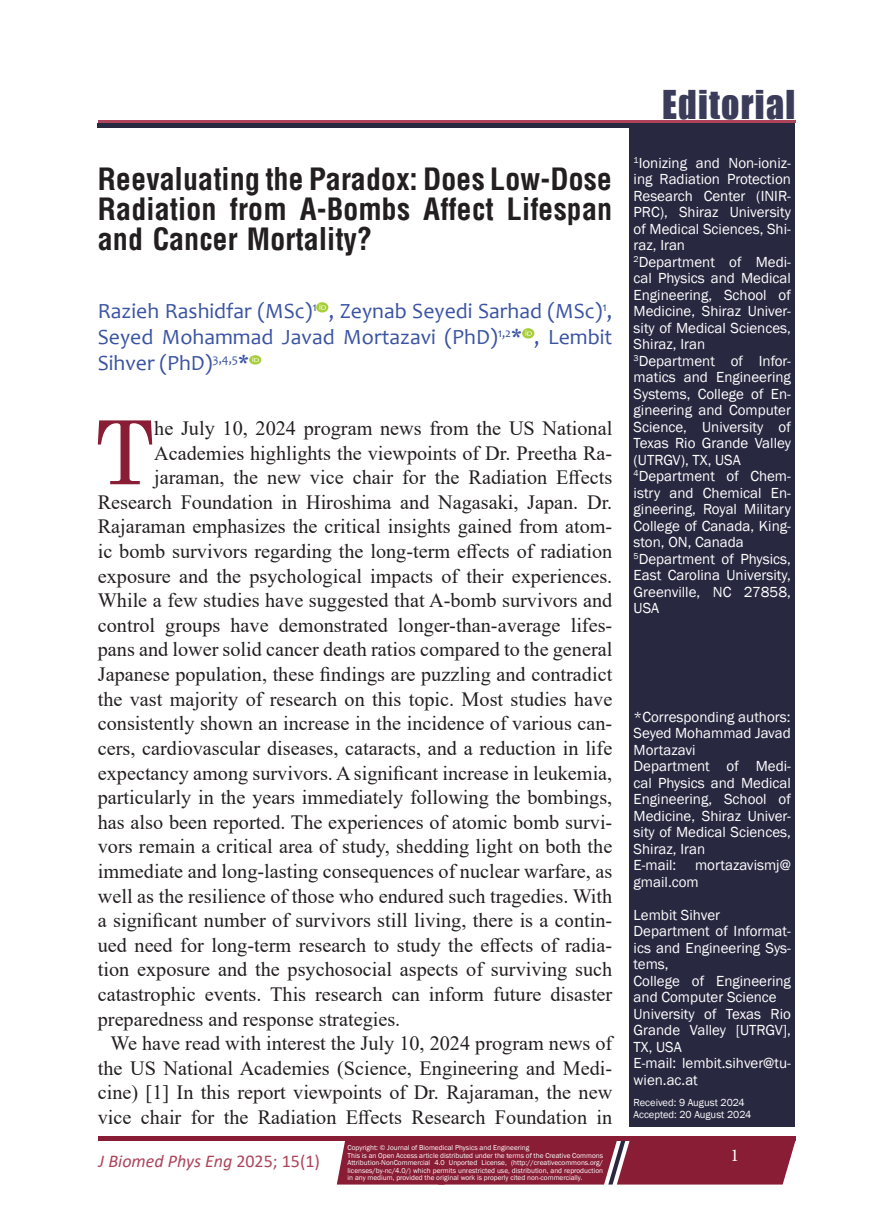
<style>
.page{position:relative;width:893px;height:1212px;background:#fff}
.page>*{position:absolute;margin:0;border:0;box-sizing:border-box;transform-origin:0 0}
.First_Paragraph{font:88.35px "Century Schoolbook";color:#881d35}
.Type_of_Article{font:40.5px "Billboard";letter-spacing:.03em;color:#3a3c5a}
.t1{font:700 30px/30px "Arena Condensed";color:#231f20;text-align:justify}
.AUTHOR{font:21.75px/26.1px "Candara";color:#3a53a3;text-align:justify}
.First_Paragraph-2{font:20.25px/24.6px "Times New Roman";color:#231f20;text-align:justify}
.t2{font:italic 18px "Calibri";color:#ad445b}
.t3{font:18px "Minion Pro";color:#fff}
.Affiliation{font:15px/16.5px "Franklin Gothic";color:#fff;text-align:justify}
.Affiliation-2{font:10.5px "Franklin Gothic";color:#fff}
.Affiliation-3{font:7.2px/7.5px "Franklin Gothic";color:#fff;text-align:justify}
.s1{font-style:normal}
</style>
<div class="page">
<div style="left:98px;top:1136px;width:697px;height:5px;background:#881d35"></div>
<hr style="left:98px;top:120px;width:698px;height:2px;background:#ad445b">
<div style="left:629px;top:126px;width:166px;height:1001px;background:#292841"></div>
<div style="left:98px;top:123px;width:697px;height:5px;background:#292841"></div>
<svg style="left:317px;top:303px;width:12px;height:9px"></svg>
<svg style="left:522px;top:329px;width:12px;height:9px"></svg>
<svg style="left:249px;top:355px;width:12px;height:9px"></svg>
<div style="left:337px;top:1141px;width:458px;height:43px;background:#881d35"></div>
<p class="t1" style="left:98px;top:163px;width:516px">Reevaluating the Paradox: Does Low-Dose Radiation from A-Bombs Affect Lifespan and Cancer Mortality?</p>
<p class="AUTHOR" style="left:98px;top:298px;width:516px">Razieh Rashidfar (MSc)<sup>1</sup> , Zeynab Seyedi Sarhad (MSc)<sup>1</sup>, Seyed Mohammad Javad Mortazavi (PhD)<sup>1,2</sup>* , Lembit Sihver (PhD)<sup>3,4,5</sup>*</p>
<p class="First_Paragraph" style="left:95px;top:378px;width:60px">T</p>
<p class="First_Paragraph-2" style="left:154px;top:415px;width:460px">he July 10, 2024 program news from the US National</p>
<p class="First_Paragraph-2" style="left:154px;top:440px;width:460px">Academies highlights the viewpoints of Dr. Preetha Ra-</p>
<p class="First_Paragraph-2" style="left:154px;top:464px;width:460px">jaraman, the new vice chair for the Radiation Effects</p>
<p class="First_Paragraph-2" style="left:98px;top:489px;width:516px">Research Foundation in Hiroshima and Nagasaki, Japan. Dr.</p>
<p class="First_Paragraph-2" style="left:98px;top:514px;width:516px">Rajaraman emphasizes the critical insights gained from atom-</p>
<p class="First_Paragraph-2" style="left:98px;top:538px;width:516px">ic bomb survivors regarding the long-term effects of radiation</p>
<p class="First_Paragraph-2" style="left:98px;top:563px;width:516px">exposure and the psychological impacts of their experiences.</p>
<p class="First_Paragraph-2" style="left:98px;top:587px;width:516px">While a few studies have suggested that A-bomb survivors and</p>
<p class="First_Paragraph-2" style="left:98px;top:612px;width:516px">control groups have demonstrated longer-than-average lifes-</p>
<p class="First_Paragraph-2" style="left:98px;top:637px;width:516px">pans and lower solid cancer death ratios compared to the general</p>
<p class="First_Paragraph-2" style="left:98px;top:661px;width:516px">Japanese population, these findings are puzzling and contradict</p>
<p class="First_Paragraph-2" style="left:98px;top:686px;width:516px">the vast majority of research on this topic. Most studies have</p>
<p class="First_Paragraph-2" style="left:98px;top:710px;width:516px">consistently shown an increase in the incidence of various can-</p>
<p class="First_Paragraph-2" style="left:98px;top:735px;width:516px">cers, cardiovascular diseases, cataracts, and a reduction in life</p>
<p class="First_Paragraph-2" style="left:98px;top:760px;width:516px">expectancy among survivors. A significant increase in leukemia,</p>
<p class="First_Paragraph-2" style="left:98px;top:784px;width:516px">particularly in the years immediately following the bombings,</p>
<p class="First_Paragraph-2" style="left:98px;top:809px;width:516px">has also been reported. The experiences of atomic bomb survi-</p>
<p class="First_Paragraph-2" style="left:98px;top:833px;width:516px">vors remain a critical area of study, shedding light on both the</p>
<p class="First_Paragraph-2" style="left:98px;top:858px;width:516px">immediate and long-lasting consequences of nuclear warfare, as</p>
<p class="First_Paragraph-2" style="left:98px;top:883px;width:516px">well as the resilience of those who endured such tragedies. With</p>
<p class="First_Paragraph-2" style="left:98px;top:907px;width:516px">a significant number of survivors still living, there is a contin-</p>
<p class="First_Paragraph-2" style="left:98px;top:932px;width:516px">ued need for long-term research to study the effects of radia-</p>
<p class="First_Paragraph-2" style="left:98px;top:956px;width:516px">tion exposure and the psychosocial aspects of surviving such</p>
<p class="First_Paragraph-2" style="left:98px;top:981px;width:516px">catastrophic events. This research can inform future disaster</p>
<p class="First_Paragraph-2" style="left:98px;top:1006px;width:304px">preparedness and response strategies.</p>
<p class="First_Paragraph-2" style="left:98px;top:1030px;width:516px;text-indent:13px">We have read with interest the July 10, 2024 program news of the US National Academies (Science, Engineering and Medi&shy;cine) [1] In this report viewpoints of Dr. Rajaraman, the new vice chair for the Radiation Effects Research Foundation in</p>
<p class="Type_of_Article" style="left:662px;top:83px;width:135px">Editorial</p>
<p class="Affiliation" style="left:634px;top:155px;width:159px"><sup>1</sup>Ionizing and Non-ioniz&shy;ing Radiation Protection Research Center (INIR-PRC), Shiraz University of Medical Sciences, Shi&shy;raz, Iran</p>
<p class="Affiliation" style="left:634px;top:254px;width:159px"><sup>2</sup>Department of Medi&shy;cal Physics and Medical Engineering, School of Medicine, Shiraz Univer&shy;sity of Medical Sciences, Shiraz, Iran</p>
<p class="Affiliation" style="left:634px;top:353px;width:159px"><sup>3</sup>Department of Infor&shy;matics and Engineering Systems, College of En&shy;gineering and Computer Science, University of Texas Rio Grande Valley (UTRGV), TX, USA</p>
<p class="Affiliation" style="left:634px;top:468px;width:159px"><sup>4</sup>Department of Chem&shy;istry and Chemical En&shy;gineering, Royal Military College of Canada, King&shy;ston, ON, Canada</p>
<p class="Affiliation" style="left:634px;top:551px;width:159px"><sup>5</sup>Department of Physics, East Carolina University, Greenville, NC 27858, USA</p>
<p class="Affiliation" style="left:634px;top:709px;width:158px">*Corresponding authors:</p>
<p class="Affiliation" style="left:634px;top:725px;width:159px">Seyed Mohammad Javad<br>Mortazavi</p>
<p class="Affiliation" style="left:634px;top:758px;width:159px">Department of Medi&shy;cal Physics and Medical Engineering, School of Medicine, Shiraz Univer&shy;sity of Medical Sciences, Shiraz, Iran</p>
<p class="Affiliation" style="left:634px;top:857px;width:159px">E-mail: mortazavismj@ gmail.com</p>
<p class="Affiliation" style="left:634px;top:907px;width:88px">Lembit Sihver</p>
<p class="Affiliation" style="left:634px;top:923px;width:159px">Department of Informat&shy;ics and Engineering Sys&shy;tems,</p>
<p class="Affiliation" style="left:634px;top:973px;width:159px">College of Engineering and Computer Science</p>
<p class="Affiliation" style="left:634px;top:1006px;width:159px">University of Texas Rio Grande Valley [UTRGV], TX, USA</p>
<p class="Affiliation" style="left:634px;top:1055px;width:159px">E-mail: lembit.sihver@tu&shy;wien.ac.at</p>
<p class="Affiliation-2" style="left:634px;top:1096px;width:113px">Received: 9 August 2024</p>
<p class="Affiliation-2" style="left:634px;top:1108px;width:119px">Accepted: 20 August 2024</p>
<p class="t2" style="left:99px;top:1148px;width:223px">J Biomed Phys Eng <span class="s1">2025; 15(1)</span></p>
<p class="Affiliation-3" style="left:348px;top:1144px;width:183px">Copyright: © Journal of Biomedical Physics and Engineering</p>
<p class="Affiliation-3" style="left:348px;top:1151px;width:257px">This is an Open Access article distributed under the terms of the Creative Commons Attribution-NonCommercial 4.0 Unported License, (http://creativecommons.org/ licenses/by-nc/4.0/) which permits unrestricted use, distribution, and reproduction in any medium, provided the original work is properly cited non-commercially.</p>
<p class="t3" style="left:730px;top:1143px;width:10px">1</p>
</div>
